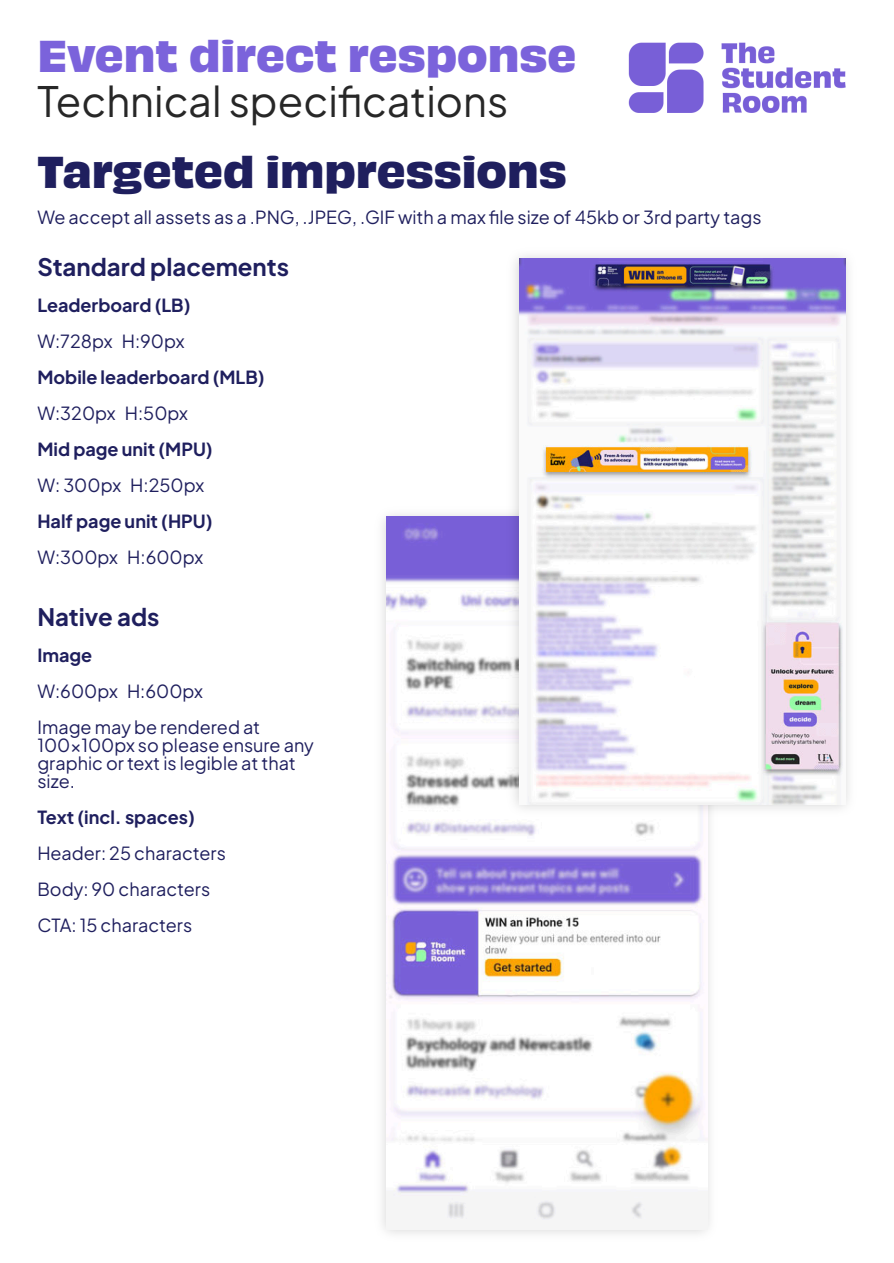
<style>
.page{position:relative;width:894px;height:1263px;background:#fff}
.page>*{position:absolute;margin:0;border:0;box-sizing:border-box;transform-origin:0 0}
.t1{font:41.7px "Plus Jakarta Sans";color:#272727}
.t2{font:700 41.7px "Obviously";color:#7b63db}
.t3{font:700 41.7px "Obviously";color:#1f1f5e}
.t4{font:700 24px "Plus Jakarta Sans";color:#1f1f5e}
.t5{font:18px/36px "Plus Jakarta Sans";color:#1f1f5e}
.t6{font:700 18px "Plus Jakarta Sans";color:#1f1f5e}
</style>
<div class="page">
<img style="left:628px;top:42px;width:218px;height:71px">
<img style="left:382px;top:514px;width:328px;height:720px">
<img style="left:386px;top:517px;width:321px;height:712px">
<img style="left:506px;top:255px;width:343px;height:561px">
<img style="left:519px;top:258px;width:326px;height:546px">
<h1 class="t2" style="left:37px;top:39px;width:540px">Event direct response</h1>
<h1 class="t1" style="left:37px;top:74px;width:472px">Technical specifications</h1>
<h1 class="t3" style="left:37px;top:155px;width:531px">Targeted impressions</h1>
<p class="t5" style="left:37px;top:199px;width:725px">We accept all assets as a .PNG, .JPEG, .GIF with a max file size of 45kb or 3rd party tags</p>
<h2 class="t4" style="left:37px;top:251px;width:253px">Standard placements</h2>
<p class="t6" style="left:37px;top:294px;width:155px">Leaderboard (LB)</p>
<p class="t5" style="left:37px;top:323px;width:149px">W:728px H:90px</p>
<p class="t6" style="left:37px;top:366px;width:229px">Mobile leaderboard (MLB)</p>
<p class="t5" style="left:37px;top:395px;width:152px">W:320px H:50px</p>
<p class="t6" style="left:37px;top:438px;width:177px">Mid page unit (MPU)</p>
<p class="t5" style="left:37px;top:467px;width:168px">W: 300px H:250px</p>
<p class="t6" style="left:37px;top:510px;width:177px">Half page unit (HPU)</p>
<p class="t5" style="left:37px;top:539px;width:167px">W:300px H:600px</p>
<h2 class="t4" style="left:37px;top:601px;width:124px">Native ads</h2>
<p class="t6" style="left:37px;top:643px;width:56px">Image</p>
<p class="t5" style="left:37px;top:673px;width:224px">W:600px H:600px<br>Image may be rendered at</p>
<p class="t5" style="left:37px;top:736px;width:278px;line-height:18px">100×100px so please ensure any graphic or text is legible at that size.</p>
<p class="t6" style="left:37px;top:805px;width:159px">Text (incl. spaces)</p>
<p class="t5" style="left:37px;top:835px;width:190px">Header: 25 characters<br>Body: 90 characters<br>CTA: 15 characters</p>
</div>
